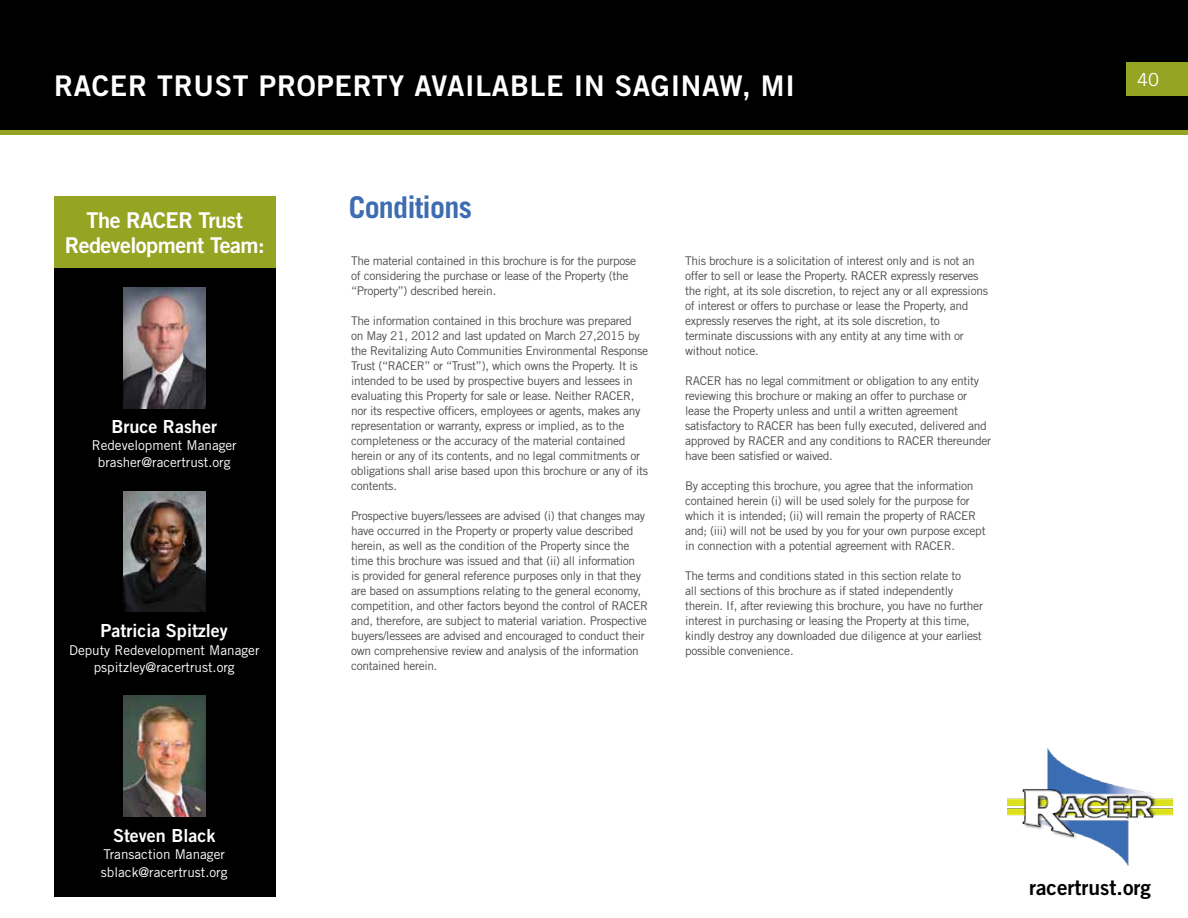
<style>
.page{position:relative;width:1188px;height:918px;background:#fff}
.page>*{position:absolute;margin:0;border:0;box-sizing:border-box;transform-origin:0 0}
.t1{font:700 30px "Trade Gothic LT Std";letter-spacing:-.025em;color:#3c6db1}
.t2{font:28.5px "Trade Gothic LT Std Bd 2";letter-spacing:.025em;color:#fff}
.t3{font:21.75px/24.8px "Trade Gothic LT Std Bd 2";letter-spacing:-.025em;color:#fff;text-align:center}
.t4{font:21px "Trade Gothic LT Std Bd 2";color:#000}
.t5{font:18px "Trade Gothic LT Std Bd 2";color:#fff}
.t6{font:18px "Trade Gothic LT Std";color:#fff}
.t7{font:13.5px/17.2px "Trade Gothic LT Std";color:#fff;text-align:center}
.t8{font:12px/15px "Trade Gothic LT Std";letter-spacing:-.025em;color:#4d4d4f}
</style>
<div class="page">
<div style="left:1px;top:1px;width:1186px;height:131px;background:#000"></div>
<div style="left:0;top:0;width:1188px;height:133px;border:2px solid #000"></div>
<div style="left:1126px;top:62px;width:62px;height:34px;background:#96a424"></div>
<img style="left:1007px;top:749px;width:166px;height:117px">
<div style="left:0;top:130px;width:1188px;height:5px;background:#96a424"></div>
<div style="left:54px;top:196px;width:222px;height:700px;background:#000"></div>
<div style="left:54px;top:196px;width:222px;height:71px;background:#96a424"></div>
<img style="left:123px;top:287px;width:82px;height:121px">
<img style="left:123px;top:491px;width:82px;height:121px">
<img style="left:123px;top:696px;width:82px;height:121px">
<h2 class="t2" style="left:54px;top:68px;width:742px">RACER TRUST PROPERTY AVAILABLE IN SAGINAW, MI</h2>
<h3 class="t3" style="left:65px;top:208px;width:202px">The RACER Trust<br>Redevelopment Team:</h3>
<h3 class="t5" style="left:112px;top:415px;width:107px">Bruce Rasher</h3>
<p class="t7" style="left:92px;top:437px;width:147px">Redevelopment Manager brasher@racertrust.org</p>
<h3 class="t5" style="left:101px;top:620px;width:129px">Patricia Spitzley</h3>
<p class="t7" style="left:69px;top:641px;width:192px">Deputy Redevelopment Manager pspitzley@racertrust.org</p>
<h1 class="t1" style="left:349px;top:189px;width:125px">Conditions</h1>
<p class="t8" style="left:351px;top:253px;width:287px">The material contained in this brochure is for the purpose of considering the purchase or lease of the Property (the “Property”) described herein.</p>
<p class="t8" style="left:351px;top:313px;width:299px">The information contained in this brochure was prepared<br>on May 21, 2012 and last updated on March 27,2015 by the Revitalizing Auto Communities Environmental Response Trust (“RACER” or “Trust”), which owns the Property. It is intended to be used by prospective buyers and lessees in evaluating this Property for sale or lease. Neither RACER, nor its respective officers, employees or agents, makes any representation or warranty, express or implied, as to the completeness or the accuracy of the material contained herein or any of its contents, and no legal commitments or obligations shall arise based upon this brochure or any of its contents.</p>
<p class="t8" style="left:351px;top:508px;width:299px">Prospective buyers/lessees are advised (i) that changes may have occurred in the Property or property value described herein, as well as the condition of the Property since the time this brochure was issued and that (ii) all information<br>is provided for general reference purposes only in that they are based on assumptions relating to the general economy, competition, and other factors beyond the control of RACER and, therefore, are subject to material variation. Prospective buyers/lessees are advised and encouraged to conduct their own comprehensive review and analysis of the information contained herein.</p>
<p class="t8" style="left:685px;top:253px;width:305px">This brochure is a solicitation of interest only and is not an offer to sell or lease the Property. RACER expressly reserves the right, at its sole discretion, to reject any or all expressions of interest or offers to purchase or lease the Property, and expressly reserves the right, at its sole discretion, to terminate discussions with any entity at any time with or without notice.</p>
<p class="t8" style="left:685px;top:373px;width:308px">RACER has no legal commitment or obligation to any entity reviewing this brochure or making an offer to purchase or lease the Property unless and until a written agreement satisfactory to RACER has been fully executed, delivered and approved by RACER and any conditions to RACER thereunder have been satisfied or waived.</p>
<p class="t8" style="left:685px;top:478px;width:302px">By accepting this brochure, you agree that the information contained herein (i) will be used solely for the purpose for which it is intended; (ii) will remain the property of RACER and; (iii) will not be used by you for your own purpose except in connection with a potential agreement with RACER.</p>
<p class="t8" style="left:685px;top:568px;width:299px">The terms and conditions stated in this section relate to<br>all sections of this brochure as if stated independently therein. If, after reviewing this brochure, you have no further interest in purchasing or leasing the Property at this time, kindly destroy any downloaded due diligence at your earliest possible convenience.</p>
<h3 class="t6" style="left:1137px;top:68px;width:23px">40</h3>
<h3 class="t5" style="left:113px;top:825px;width:104px">Steven Black</h3>
<p class="t7" style="left:101px;top:846px;width:128px;text-align:left">Transaction Manager sblack@racertrust.org</p>
<h3 class="t4" style="left:1029px;top:875px;width:123px">racertrust.org</h3>
</div>
